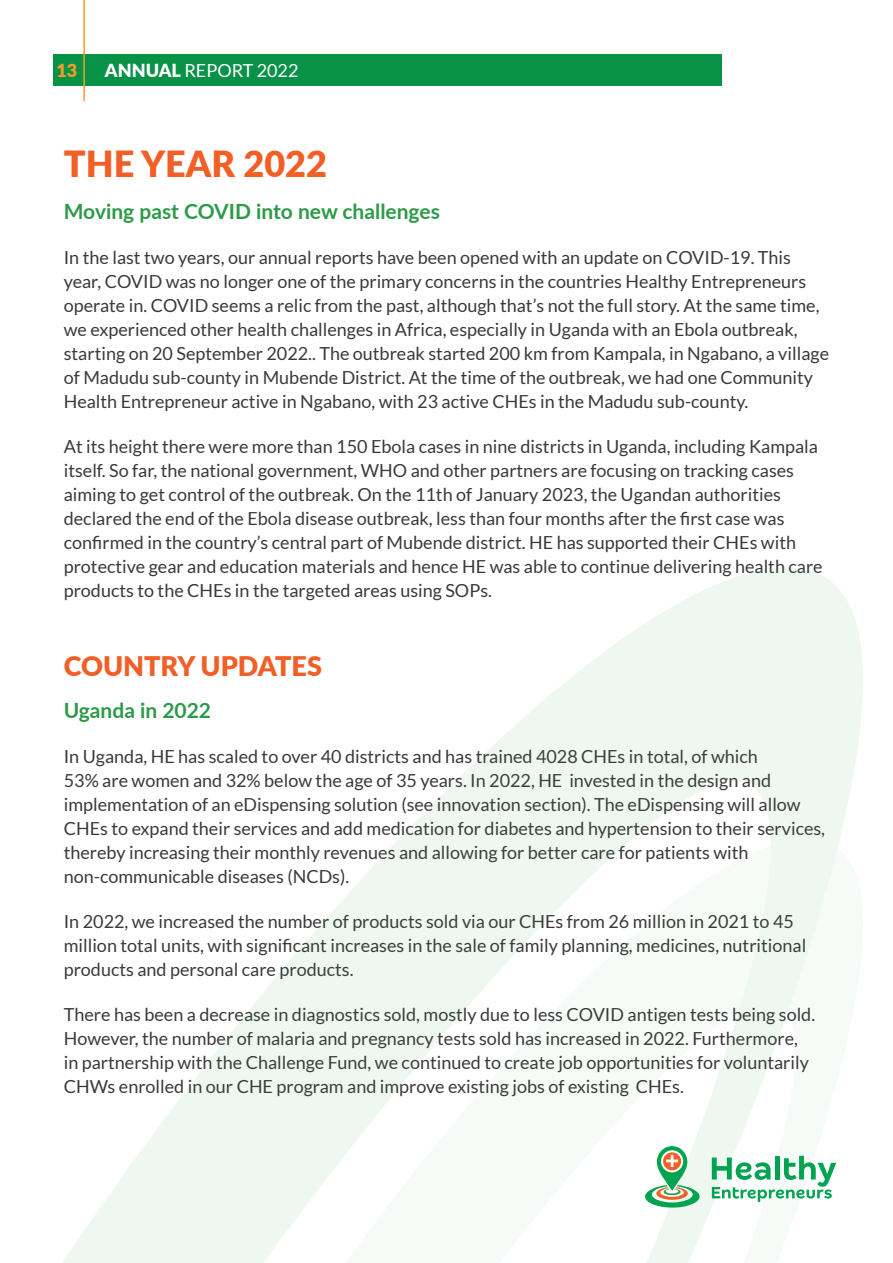
<style>
.page{position:relative;width:893px;height:1263px;background:#fff}
.page>*{position:absolute;margin:0;border:0;box-sizing:border-box;transform-origin:0 0}
.t1{font:900 36px "Lato";color:#f15f27}
.t2{font:900 27px "Lato";color:#f15f27}
.t3{font:700 21px "Lato";color:#2d9a48}
.t4{font:18px/24px "Lato";color:#3b3939}
.t5{font:18px "Lato";color:#fff}
.t6{font:900 18px "Lato";color:#f99d2a}
.s1{font-weight:900}
</style>
<div class="page">
<div style="left:53px;top:54px;width:669px;height:31px;background:#089247"></div>
<hr style="left:83px;top:0;width:2px;height:101px;background:#f99d2a">
<svg style="left:63px;top:568px;width:800px;height:695px"></svg>
<svg style="left:645px;top:1146px;width:55px;height:61px"></svg>
<svg style="left:712px;top:1156px;width:124px;height:46px"></svg>
<p class="t6" style="left:57px;top:57px;width:22px">13</p>
<p class="t5" style="left:105px;top:60px;width:195px"><span class="s1">ANNUAL</span> REPORT 2022</p>
<h1 class="t1" style="left:64px;top:137px;width:265px">THE YEAR 2022</h1>
<p class="t3" style="left:64px;top:196px;width:378px">Moving past COVID into new challenges</p>
<p class="t4" style="left:64px;top:245px;width:767px">In the last two years, our annual reports have been opened with an update on COVID-19. This year, COVID was no longer one of the primary concerns in the countries Healthy Entrepreneurs operate in. COVID seems a relic from the past, although that’s not the full story. At the same time, we experienced other health challenges in Africa, especially in Uganda with an Ebola outbreak, starting on 20 September 2022.. The outbreak started 200 km from Kampala, in Ngabano, a village of Madudu sub-county in Mubende District. At the time of the outbreak, we had one Community Health Entrepreneur active in Ngabano, with 23 active CHEs in the Madudu sub-county.</p>
<p class="t4" style="left:64px;top:434px;width:760px">At its height there were more than 150 Ebola cases in nine districts in Uganda, including Kampala itself. So far, the national government, WHO and other partners are focusing on tracking cases aiming to get control of the outbreak. On the 11th of January 2023, the Ugandan authorities declared the end of the Ebola disease outbreak, less than four months after the first case was confirmed in the country’s central part of Mubende district. HE has supported their CHEs with protective gear and education materials and hence HE was able to continue delivering health care products to the CHEs in the targeted areas using SOPs.</p>
<h2 class="t2" style="left:64px;top:646px;width:260px">COUNTRY UPDATES</h2>
<p class="t3" style="left:64px;top:695px;width:149px">Uganda in 2022</p>
<p class="t4" style="left:64px;top:744px;width:763px">In Uganda, HE has scaled to over 40 districts and has trained 4028 CHEs in total, of which<br>53% are women and 32% below the age of 35 years. In 2022, HE invested in the design and implementation of an eDispensing solution (see innovation section). The eDispensing will allow CHEs to expand their services and add medication for diabetes and hypertension to their services, thereby increasing their monthly revenues and allowing for better care for patients with non-communicable diseases (NCDs).</p>
<p class="t4" style="left:64px;top:909px;width:744px">In 2022, we increased the number of products sold via our CHEs from 26 million in 2021 to 45 million total units, with significant increases in the sale of family planning, medicines, nutritional products and personal care products.</p>
<p class="t4" style="left:64px;top:1002px;width:753px">There has been a decrease in diagnostics sold, mostly due to less COVID antigen tests being sold.<br>However, the number of malaria and pregnancy tests sold has increased in 2022. Furthermore, in partnership with the Challenge Fund, we continued to create job opportunities for voluntarily CHWs enrolled in our CHE program and improve existing jobs of existing CHEs.</p>
</div>
